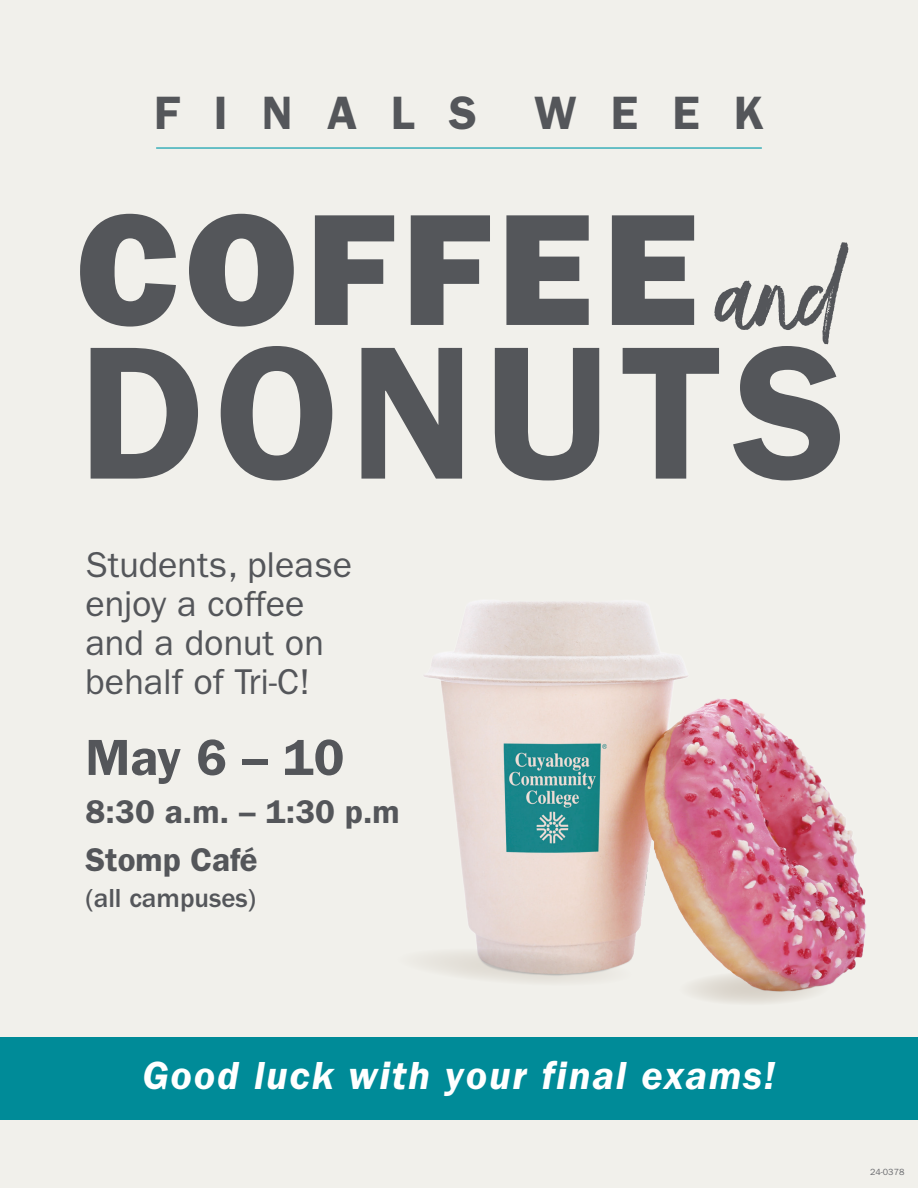
<style>
.page{position:relative;width:918px;height:1188px;background:#f1f0eb}
.page>*{position:absolute;margin:0;border:0;box-sizing:border-box;transform-origin:0 0}
.Main_Header_H1{font:600 190.5px "ITC Franklin Gothic Std";letter-spacing:.05em;color:#54565a}
.Main_Header_H1-2{font:159.75px "ITC Franklin Gothic Std Hvy";letter-spacing:.06em;color:#54565a}
.Main_Header_H1-3{font:103.35px "Ernestand Emily";color:#54565a}
.Date_P{font:600 51px "ITC Franklin Gothic Std";color:#54565a}
.Header_Line_1_H1{font:600 47.1px "ITC Franklin Gothic Std";letter-spacing:.725em;color:#54565a}
.Good_Luck_P{font:italic 600 40.5px "ITC Franklin Gothic Std";letter-spacing:.04em;color:#fff}
.Para{font:36px/38.8px "ITC Franklin Gothic Std";color:#54565a}
.Time_and_Location_P{font:600 33px "ITC Franklin Gothic Std";color:#54565a}
.Time_and_Location_P-2{font:500 27px "ITC Franklin Gothic Std";color:#54565a}
.t1{font:9px "ITC Franklin Gothic Std";color:#6c6d70}
</style>
<div class="page">
<div style="left:0;top:1037px;width:918px;height:83px;background:#008b98"></div>
<img style="left:424px;top:600px;width:442px;height:374px">
<hr style="left:156px;top:147px;width:606px;height:2px;background:#1ca5b1">
<svg style="left:424px;top:941px;width:222px;height:41px"></svg>
<svg style="left:667px;top:969px;width:175px;height:34px"></svg>
<h1 class="Header_Line_1_H1" style="left:154px;top:85px;width:611px">FINALS WEEK</h1>
<h1 class="Main_Header_H1-2" style="left:76px;top:176px;width:625px">COFFEE</h1>
<h1 class="Main_Header_H1" style="left:79px;top:301px;width:769px">DONUTS</h1>
<h1 class="Main_Header_H1-3" style="left:718px;top:229px;width:126px">and</h1>
<p class="Para" style="left:86px;top:546px;width:268px">Students, please enjoy a coffee and a donut on behalf of Tri-C!</p>
<p class="Date_P" style="left:86px;top:727px;width:260px">May 6 – 10</p>
<p class="Time_and_Location_P" style="left:86px;top:792px;width:316px">8:30 a.m. – 1:30 p.m</p>
<p class="Time_and_Location_P" style="left:86px;top:840px;width:174px">Stomp Café</p>
<p class="Time_and_Location_P-2" style="left:86px;top:883px;width:172px">(all campuses)</p>
<p class="Good_Luck_P" style="left:142px;top:1053px;width:635px">Good luck with your final exams!</p>
<p class="t1" style="left:870px;top:1166px;width:36px">24-0378</p>
</div>
